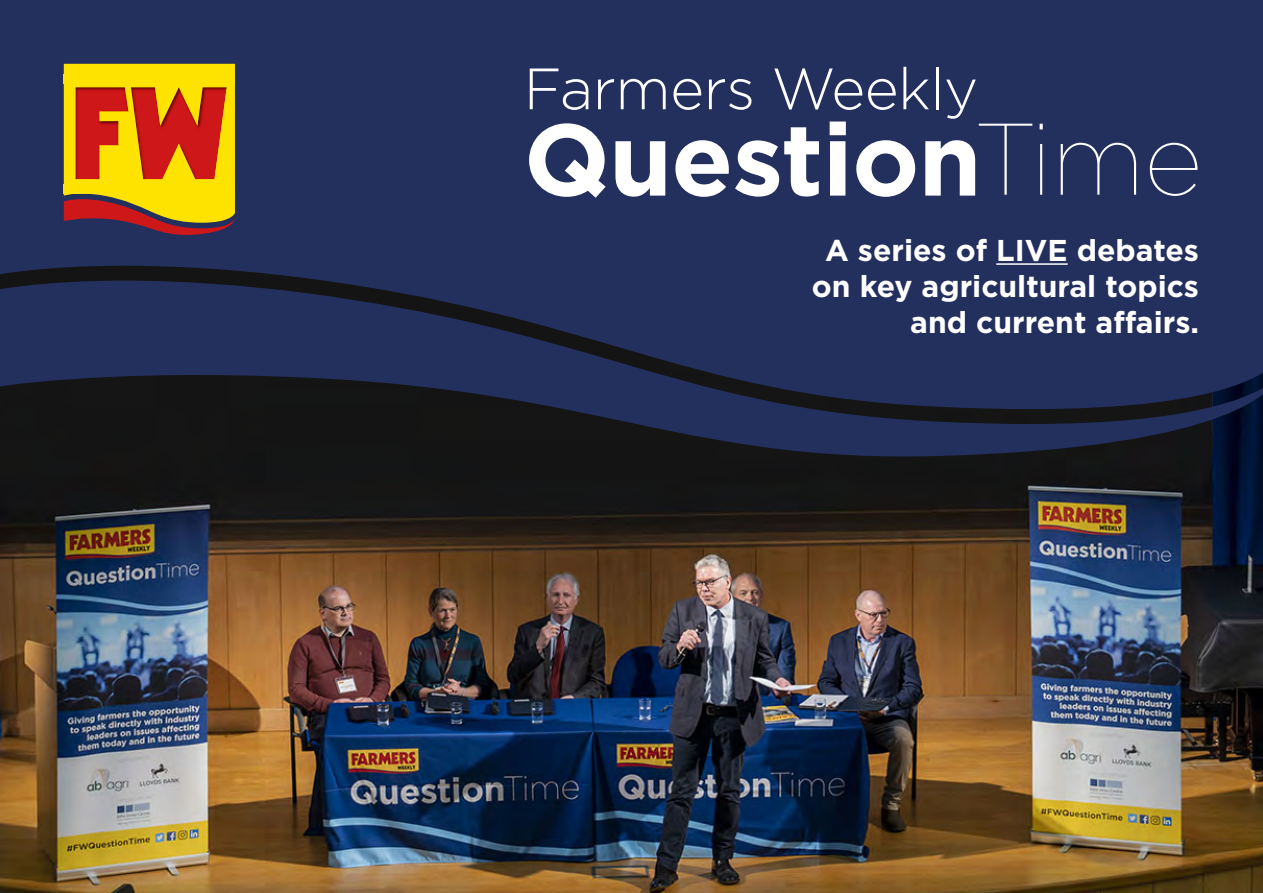
<style>
.page{position:relative;width:1263px;height:893px;background:#fff}
.page>*{position:absolute;margin:0;border:0;box-sizing:border-box;transform-origin:0 0}
.t1{font:700 101.55px "Gotham";letter-spacing:-.01em;color:#fff}
.t2{font:300 58.2px "Gotham";letter-spacing:-.01em;color:#fff}
.t3{font:700 30.15px/36.2px "Gotham";color:#fff;text-align:right}
.s1{font-weight:100}
</style>
<div class="page">
<img style="left:0;top:463px;width:1263px;height:430px">
<svg style="left:0;top:409px;width:1263px;height:54px;background:#171b28"></svg>
<div style="left:0;top:0;width:1263px;height:409px;background:#232f5d"></div>
<svg style="left:64px;top:64px;width:171px;height:172px;background:#ce7314"></svg>
<div style="left:64px;top:74px;width:171px;height:10px;background:#ffe300"></div>
<div style="left:64px;top:184px;width:171px;height:10px;background:#ffe300"></div>
<hr style="left:230px;top:69px;width:4px;height:118px;background:#ffe300">
<hr style="left:67px;top:69px;width:4px;height:118px;background:#ffe300">
<hr style="left:996px;top:263px;width:72px;height:2px;background:#fff">
<h2 class="t2" style="left:524px;top:52px;width:456px">Farmers Weekly</h2>
<h1 class="t1" style="left:524px;top:92px;width:681px">Question<span class="s1">Time</span></h1>
<p class="t3" style="left:812px;top:232px;width:389px">A series of LIVE debates on key agricultural topics and current affairs.</p>
</div>
